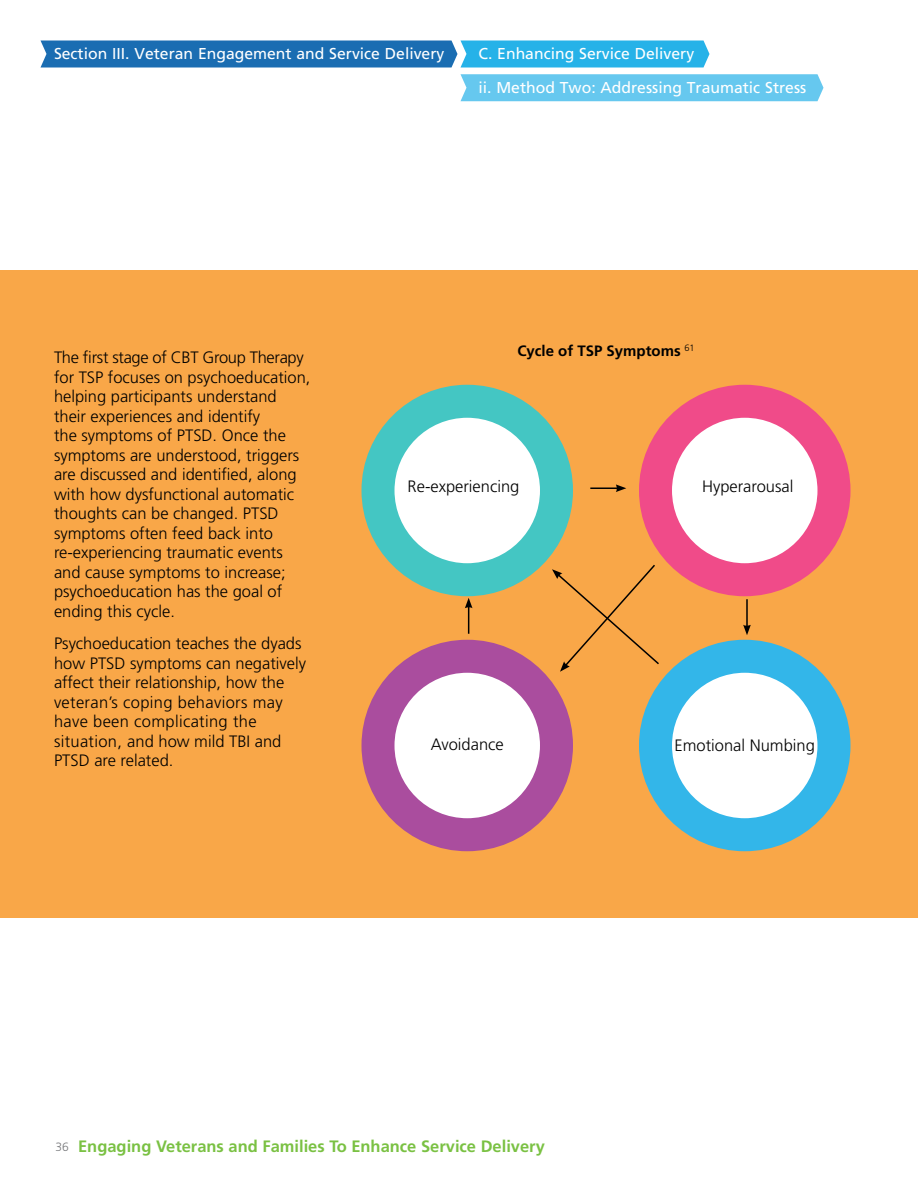
<style>
.page{position:relative;width:918px;height:1188px;background:#fff}
.page>*{position:absolute;margin:0;border:0;box-sizing:border-box;transform-origin:0 0}
.t1{font:300 16.5px/19.5px "Frutiger";color:#000}
.t2{font:700 16.5px "Frutiger";color:#7ac143}
.t3{font:15.75px/33.8px "Frutiger";color:#fff}
.t4{font:700 15px "Frutiger";color:#000}
.s1{font-weight:300;font-size:12px;color:#77787b}
</style>
<div class="page">
<div style="left:0;top:270px;width:918px;height:648px;background:#f9a748"></div>
<svg style="left:656px;top:401px;width:178px;height:179px;background:#fce0eb"></svg>
<div style="left:639px;top:385px;width:211px;height:211px;border:33px solid #f04b89;border-radius:50%"></div>
<svg style="left:656px;top:656px;width:178px;height:179px;background:#dcf2fb"></svg>
<div style="left:639px;top:640px;width:211px;height:211px;border:33px solid #33b6e9;border-radius:50%"></div>
<svg style="left:378px;top:401px;width:178px;height:179px;background:#dff5f4"></svg>
<div style="left:362px;top:385px;width:211px;height:211px;border:33px solid #44c6c3;border-radius:50%"></div>
<svg style="left:378px;top:656px;width:178px;height:179px;background:#f0e1ee"></svg>
<div style="left:362px;top:640px;width:211px;height:211px;border:33px solid #aa4d9e;border-radius:50%"></div>
<hr style="left:746px;top:599px;width:2px;height:28px;background:#000">
<svg style="left:743px;top:625px;width:8px;height:10px"></svg>
<svg style="left:465px;top:598px;width:8px;height:36px"></svg>
<svg style="left:590px;top:484px;width:36px;height:8px"></svg>
<svg style="left:552px;top:564px;width:107px;height:108px"></svg>
<svg style="left:40px;top:40px;width:670px;height:28px;background:#2b8dc9"></svg>
<div style="left:460px;top:74px;width:364px;height:27px;background:#66c8ef"></div>
<p class="t3" style="left:54px;top:37px;width:392px">Section III. Veteran Engagement and Service Delivery</p>
<p class="t3" style="left:478px;top:37px;width:329px">C. Enhancing Service Delivery<br>ii. Method Two: Addressing Traumatic Stress</p>
<p class="t1" style="left:54px;top:348px;width:258px">The first stage of CBT Group Therapy for TSP focuses on psychoeducation, helping participants understand their experiences and identify<br>the symptoms of PTSD. Once the symptoms are understood, triggers are discussed and identified, along with how dysfunctional automatic thoughts can be changed. PTSD symptoms often feed back into re-experiencing traumatic events and cause symptoms to increase; psychoeducation has the goal of ending this cycle.</p>
<p class="t1" style="left:54px;top:634px;width:254px">Psychoeducation teaches the dyads how PTSD symptoms can negatively affect their relationship, how the veteran’s coping behaviors may have been complicating the situation, and how mild TBI and<br>PTSD are related.</p>
<p class="t4" style="left:517px;top:342px;width:179px">Cycle of TSP Symptoms <sup>61</sup></p>
<p class="t1" style="left:408px;top:476px;width:113px">Re-experiencing</p>
<p class="t1" style="left:702px;top:476px;width:93px">Hyperarousal</p>
<p class="t1" style="left:431px;top:734px;width:75px">Avoidance</p>
<p class="t1" style="left:675px;top:736px;width:142px">Emotional Numbing</p>
<p class="t2" style="left:56px;top:1136px;width:491px"><span class="s1">36</span> Engaging Veterans and Families To Enhance Service Delivery</p>
</div>
